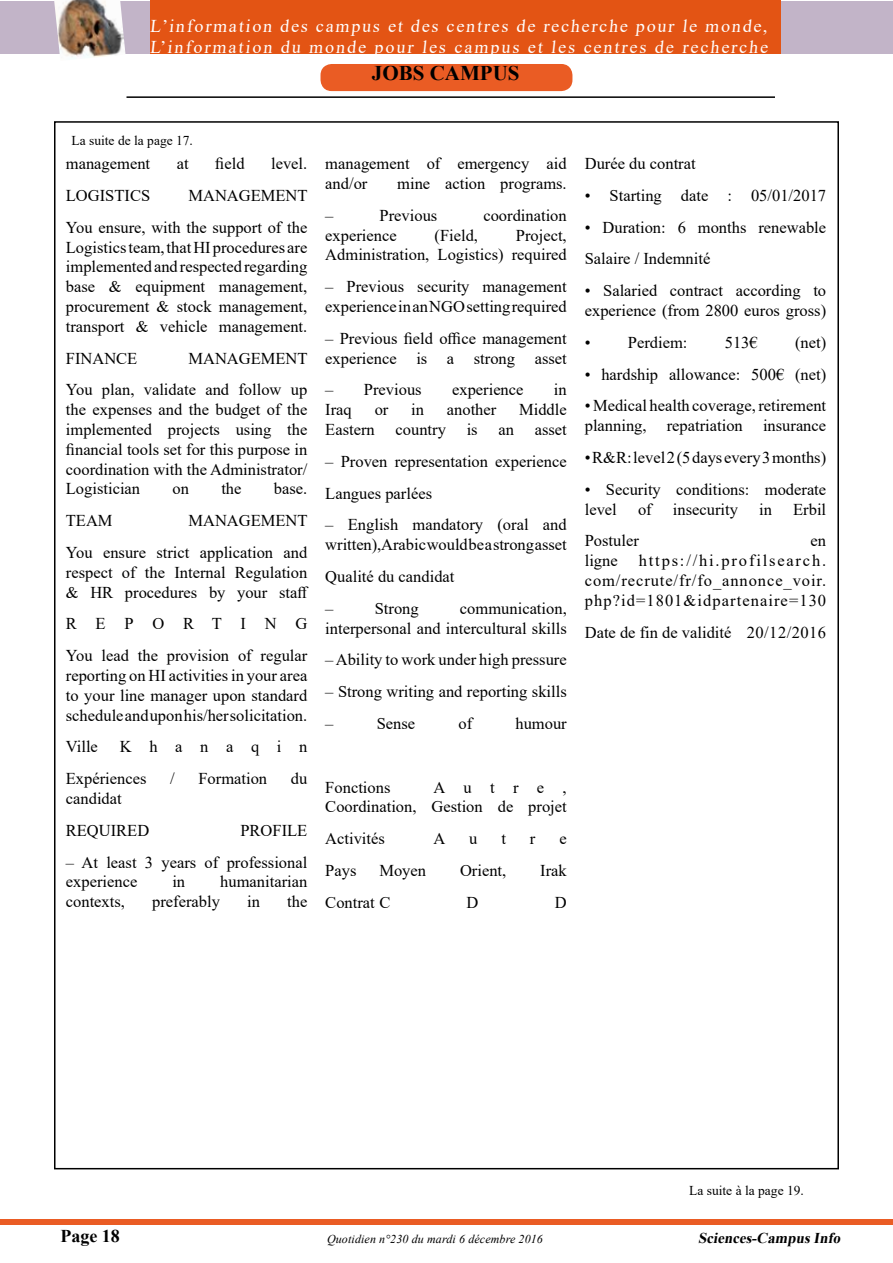
<style>
.page{position:relative;width:893px;height:1263px;background:#fff}
.page>*{position:absolute;margin:0;border:0;box-sizing:border-box;transform-origin:0 0}
.t1{font:700 21px "Times New Roman";color:#000}
.t2{font:18px/21.6px "Times New Roman";letter-spacing:.105em;color:#fff}
.t3{font:700 18px "Times New Roman";color:#000}
.t4{font:16.5px/19.8px "Times New Roman";color:#000}
.t5{font:italic 700 15px "Times New Roman";color:#000}
.t6{font:13.5px "Times New Roman";color:#000}
.t7{font:italic 12px "Times New Roman";letter-spacing:.01em;color:#000}
</style>
<div class="page">
<div style="left:1px;top:1219px;width:892px;height:6px;background:#ea5c24"></div>
<div style="left:0;top:1px;width:893px;height:53px;background:#c2b4c8"></div>
<div style="left:150px;top:0;width:630px;height:54px;background:#e35414"></div>
<img style="left:54px;top:0;width:71px;height:59px">
<div style="left:321px;top:65px;width:251px;height:25px;background:#ea5c24;border-radius:11px"></div>
<div style="left:320px;top:64px;width:252px;height:27px;border:2px solid #ea5c24;border-radius:11px"></div>
<hr style="left:126px;top:96px;width:649px;height:2px;background:#000">
<p class="t2" style="left:150px;top:14px;width:622px">L’information des campus et des centres de recherche pour le monde,<br>L’information du monde pour les campus et les centres de recherche</p>
<p class="t1" style="left:372px;top:58px;width:149px">JOBS CAMPUS</p>
<p class="t6" style="left:72px;top:131px;width:123px">La suite de la page 17.</p>
<p class="t4" style="left:66px;top:153px;width:86px">management</p>
<p class="t4" style="left:177px;top:153px;width:13px">at</p>
<p class="t4" style="left:215px;top:153px;width:31px">field</p>
<p class="t4" style="left:271px;top:153px;width:38px">level.</p>
<p class="t4" style="left:66px;top:185px;width:86px">LOGISTICS</p>
<p class="t4" style="left:66px;top:179px;width:243px;line-height:31.8px;text-align:right">MANAGEMENT<br>You ensure, with the support of the</p>
<p class="t4" style="left:66px;top:237px;width:243px;text-align:justify">Logistics team, that HI procedures are implemented and respected regarding base &amp; equipment management, procurement &amp; stock management, transport &amp; vehicle management.</p>
<p class="t4" style="left:66px;top:348px;width:73px">FINANCE</p>
<p class="t4" style="left:66px;top:342px;width:243px;line-height:31.8px;text-align:right">MANAGEMENT<br>You plan, validate and follow up</p>
<p class="t4" style="left:66px;top:399px;width:243px;text-align:justify">the expenses and the budget of the implemented projects using the financial tools set for this purpose in coordination with the Administrator/ Logistician</p>
<p class="t4" style="left:173px;top:478px;width:18px">on</p>
<p class="t4" style="left:221px;top:478px;width:22px">the</p>
<p class="t4" style="left:274px;top:478px;width:35px">base.</p>
<p class="t4" style="left:66px;top:504px;width:243px;line-height:31.8px;text-align:right">MANAGEMENT<br>You ensure strict application and</p>
<p class="t4" style="left:66px;top:562px;width:244px">respect of the Internal Regulation &amp; HR procedures by your staff</p>
<p class="t4" style="left:66px;top:607px;width:243px;line-height:31.8px">REPORTING<br>You lead the provision of regular</p>
<p class="t4" style="left:66px;top:665px;width:243px;text-align:justify">reporting on HI activities in your area to your line manager upon standard schedule and upon his/her solicitation.</p>
<p class="t4" style="left:66px;top:736px;width:34px">Ville</p>
<p class="t4" style="left:66px;top:510px;width:48px">TEAM</p>
<p class="t4" style="left:66px;top:730px;width:243px;line-height:31.8px;text-indent:54px">Khanaqin<br>Expériences</p>
<p class="t4" style="left:170px;top:768px;width:6px">/</p>
<p class="t4" style="left:198px;top:768px;width:70px">Formation</p>
<p class="t4" style="left:291px;top:768px;width:18px">du</p>
<p class="t4" style="left:66px;top:782px;width:85px;line-height:31.8px">candidat<br>REQUIRED</p>
<p class="t4" style="left:240px;top:820px;width:68px">PROFILE</p>
<p class="t4" style="left:66px;top:852px;width:243px">– At least 3 years of professional experience</p>
<p class="t4" style="left:172px;top:871px;width:14px">in</p>
<p class="t4" style="left:220px;top:871px;width:89px">humanitarian</p>
<p class="t4" style="left:66px;top:891px;width:61px">contexts,</p>
<p class="t4" style="left:152px;top:891px;width:69px">preferably</p>
<p class="t4" style="left:247px;top:891px;width:14px">in</p>
<p class="t4" style="left:287px;top:891px;width:22px">the</p>
<p class="t4" style="left:325px;top:153px;width:243px">management of emergency aid and/or</p>
<p class="t4" style="left:397px;top:173px;width:171px">mine action programs.</p>
<p class="t4" style="left:325px;top:205px;width:10px">–</p>
<p class="t4" style="left:380px;top:205px;width:59px">Previous</p>
<p class="t4" style="left:483px;top:205px;width:85px">coordination</p>
<p class="t4" style="left:325px;top:225px;width:73px">experience</p>
<p class="t4" style="left:435px;top:225px;width:45px">(Field,</p>
<p class="t4" style="left:325px;top:225px;width:243px;text-align:right">Project,<br>Administration, Logistics) required</p>
<p class="t4" style="left:325px;top:276px;width:243px">– Previous security management experience in an NGO setting required</p>
<p class="t4" style="left:325px;top:328px;width:243px">– Previous field office management experience is a strong asset</p>
<p class="t4" style="left:325px;top:379px;width:98px">– Previous</p>
<p class="t4" style="left:452px;top:379px;width:73px">experience</p>
<p class="t4" style="left:554px;top:379px;width:14px">in</p>
<p class="t4" style="left:325px;top:399px;width:28px">Iraq</p>
<p class="t4" style="left:375px;top:399px;width:15px">or</p>
<p class="t4" style="left:411px;top:399px;width:14px">in</p>
<p class="t4" style="left:447px;top:399px;width:51px">another</p>
<p class="t4" style="left:519px;top:399px;width:49px">Middle</p>
<p class="t4" style="left:325px;top:419px;width:51px">Eastern</p>
<p class="t4" style="left:395px;top:419px;width:52px">country</p>
<p class="t4" style="left:467px;top:419px;width:13px">is</p>
<p class="t4" style="left:498px;top:419px;width:17px">an</p>
<p class="t4" style="left:535px;top:419px;width:34px">asset</p>
<p class="t4" style="left:325px;top:445px;width:243px;line-height:31.8px">– Proven representation experience<br>Langues parlées</p>
<p class="t4" style="left:325px;top:514px;width:243px">– English mandatory (oral and written), Arabic would be a strong asset</p>
<p class="t4" style="left:325px;top:560px;width:131px;line-height:31.8px">Qualité du candidat –</p>
<p class="t4" style="left:325px;top:598px;width:243px;text-align:right">communication,<br>interpersonal and intercultural skills</p>
<p class="t4" style="left:325px;top:649px;width:243px">– Ability to work under high pressure</p>
<p class="t4" style="left:325px;top:675px;width:243px;line-height:31.8px">– Strong writing and reporting skills –</p>
<p class="t4" style="left:375px;top:598px;width:46px">Strong</p>
<p class="t4" style="left:377px;top:713px;width:40px">Sense</p>
<p class="t4" style="left:458px;top:713px;width:15px">of</p>
<p class="t4" style="left:515px;top:713px;width:53px">humour</p>
<p class="t4" style="left:325px;top:777px;width:67px">Fonctions</p>
<p class="t4" style="left:325px;top:777px;width:243px;text-align:right">Autre,<br>Coordination, Gestion de projet</p>
<p class="t4" style="left:325px;top:828px;width:61px">Activités</p>
<p class="t4" style="left:433px;top:828px;width:13px">A</p>
<p class="t4" style="left:469px;top:828px;width:10px">u</p>
<p class="t4" style="left:501px;top:828px;width:6px">t</p>
<p class="t4" style="left:530px;top:828px;width:7px">r</p>
<p class="t4" style="left:559px;top:828px;width:9px">e</p>
<p class="t4" style="left:325px;top:860px;width:33px">Pays</p>
<p class="t4" style="left:379px;top:860px;width:48px">Moyen</p>
<p class="t4" style="left:460px;top:860px;width:48px">Orient,</p>
<p class="t4" style="left:540px;top:860px;width:28px">Irak</p>
<p class="t4" style="left:325px;top:892px;width:67px">Contrat C</p>
<p class="t4" style="left:467px;top:892px;width:13px">D</p>
<p class="t4" style="left:555px;top:892px;width:13px">D</p>
<p class="t4" style="left:585px;top:153px;width:112px">Durée du contrat</p>
<p class="t4" style="left:585px;top:185px;width:243px">• Starting date : 05/01/2017</p>
<p class="t4" style="left:585px;top:211px;width:243px;line-height:31.8px">• Duration: 6 months renewable<br>Salaire / Indemnité</p>
<p class="t4" style="left:585px;top:280px;width:243px">• Salaried contract according to experience (from 2800 euros gross)</p>
<p class="t4" style="left:585px;top:332px;width:104px">• Perdiem:</p>
<p class="t4" style="left:725px;top:332px;width:34px">513€</p>
<p class="t4" style="left:795px;top:332px;width:33px">(net)</p>
<p class="t4" style="left:585px;top:364px;width:243px">• hardship allowance: 500€ (net)</p>
<p class="t4" style="left:585px;top:395px;width:243px">• Medical health coverage, retirement planning, repatriation insurance</p>
<p class="t4" style="left:585px;top:447px;width:243px">• R&amp;R: level 2 (5 days every 3 months)</p>
<p class="t4" style="left:585px;top:479px;width:243px">• Security conditions: moderate level</p>
<p class="t4" style="left:638px;top:499px;width:15px">of</p>
<p class="t4" style="left:673px;top:499px;width:67px">insecurity</p>
<p class="t4" style="left:759px;top:499px;width:14px">in</p>
<p class="t4" style="left:793px;top:499px;width:34px">Erbil</p>
<p class="t4" style="left:585px;top:530px;width:56px">Postuler</p>
<p class="t4" style="left:811px;top:530px;width:17px">en</p>
<p class="t4" style="left:585px;top:550px;width:34px">ligne</p>
<p class="t4" style="left:585px;top:550px;width:243px;text-align:justify;text-indent:54px">https://hi.profilsearch. com/recrute/fr/fo_annonce_voir. php?id=1801&amp;idpartenaire=130</p>
<p class="t4" style="left:585px;top:622px;width:243px">Date de fin de validité 20/12/2016</p>
<p class="t6" style="left:689px;top:1181px;width:116px">La suite à la page 19.</p>
<p class="t3" style="left:60px;top:1223px;width:61px">Page 18</p>
<p class="t7" style="left:327px;top:1231px;width:217px">Quotidien n°230 du mardi 6 décembre 2016</p>
<p class="t5" style="left:698px;top:1227px;width:147px">Sciences-CampusInfo</p>
</div>
